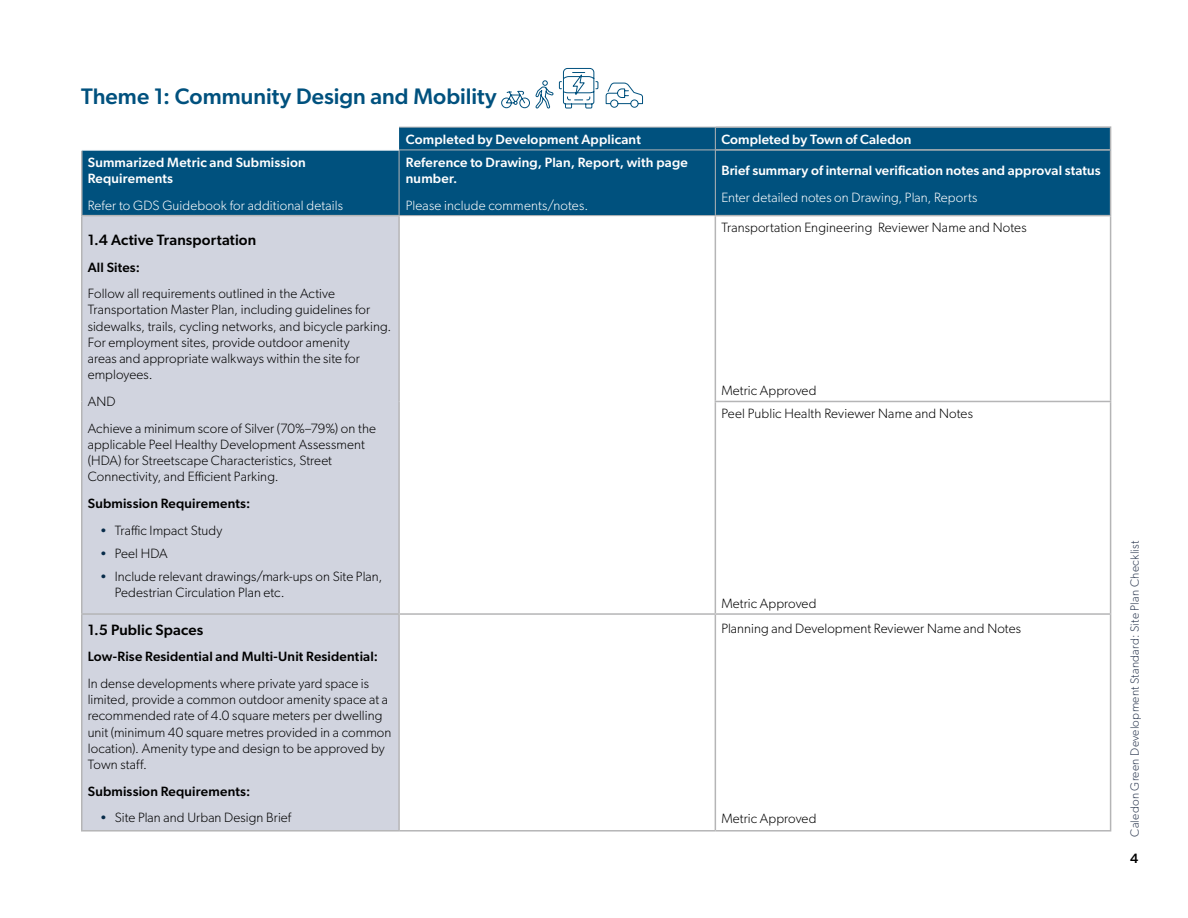
<style>
.page{position:relative;width:1188px;height:918px;background:#fff}
.page>*{position:absolute;margin:0;border:0;box-sizing:border-box;transform-origin:0 0}
.Body{font:500 22.5px "Gibson";color:#00517e}
.Body-2{font:500 15px "Gibson";letter-spacing:.01em;color:#000}
.Body-3{font:300 13.5px/16.2px "Gibson";letter-spacing:.005em;color:#000}
.Body-4{font:500 13.5px/16.2px "Gibson";letter-spacing:.01em;color:#fff}
.Body-5{font:300 13.5px "Gibson";letter-spacing:.01em;color:#fff}
.Body-6{font:500 13.5px "Gibson";letter-spacing:.015em;color:#000}
.t1{font:300 12px "Gibson";letter-spacing:.02em;color:#303c53}
.s1{font-family:"Arial";font-weight:700;color:#072b49}
</style>
<div class="page">
<svg style="left:82px;top:128px;width:1028px;height:87px;background:#145e88"></svg>
<div style="left:82px;top:216px;width:316px;height:614px;background:#d1d4df"></div>
<hr style="left:399px;top:127px;width:317px;height:1px;background:#b5b5b6">
<svg style="left:715px;top:127px;width:1px;height:23px"></svg>
<hr style="left:399px;top:150px;width:317px;height:1px;background:#b5b5b6">
<hr style="left:399px;top:150px;width:1px;height:65px;background:#b5b5b6">
<hr style="left:715px;top:150px;width:1px;height:65px;background:#b5b5b6">
<hr style="left:400px;top:215px;width:315px;height:1px;background:#b5b5b6">
<hr style="left:716px;top:126px;width:395px;height:2px;background:#b5b5b6">
<svg style="left:1110px;top:128px;width:1px;height:21px"></svg>
<hr style="left:81px;top:151px;width:1px;height:64px;background:#b5b5b6">
<hr style="left:716px;top:149px;width:395px;height:2px;background:#b5b5b6">
<hr style="left:1110px;top:151px;width:1px;height:64px;background:#b5b5b6">
<hr style="left:81px;top:215px;width:319px;height:1px;background:#b5b5b6">
<hr style="left:715px;top:215px;width:396px;height:1px;background:#b5b5b6">
<hr style="left:715px;top:402px;width:1px;height:211px;background:#b5b5b6">
<hr style="left:1110px;top:402px;width:1px;height:211px;background:#b5b5b6">
<hr style="left:81px;top:216px;width:1px;height:185px;background:#b5b5b6">
<hr style="left:398px;top:216px;width:2px;height:185px;background:#b5b5b6">
<hr style="left:715px;top:216px;width:1px;height:185px;background:#b5b5b6">
<hr style="left:1110px;top:216px;width:1px;height:185px;background:#b5b5b6">
<hr style="left:81px;top:401px;width:1px;height:212px;background:#b5b5b6">
<hr style="left:398px;top:401px;width:2px;height:212px;background:#b5b5b6">
<hr style="left:715px;top:401px;width:396px;height:1px;background:#b5b5b6">
<hr style="left:81px;top:613px;width:318px;height:2px;background:#b5b5b6">
<hr style="left:81px;top:615px;width:1px;height:215px;background:#b5b5b6">
<hr style="left:399px;top:613px;width:316px;height:2px;background:#b5b5b6">
<hr style="left:398px;top:615px;width:2px;height:215px;background:#b5b5b6">
<hr style="left:715px;top:613px;width:396px;height:2px;background:#b5b5b6">
<hr style="left:715px;top:615px;width:1px;height:215px;background:#b5b5b6">
<hr style="left:1110px;top:615px;width:1px;height:215px;background:#b5b5b6">
<hr style="left:81px;top:830px;width:318px;height:2px;background:#b5b5b6">
<hr style="left:399px;top:830px;width:316px;height:2px;background:#b5b5b6">
<hr style="left:715px;top:830px;width:396px;height:2px;background:#b5b5b6">
<hr style="left:81px;top:149px;width:318px;height:2px;background:#fff">
<svg style="left:501px;top:68px;width:142px;height:41px"></svg>
<p class="Body" style="left:81px;top:83px;width:417px">Theme 1: Community Design and Mobility</p>
<p class="Body-4" style="left:88px;top:154px;width:220px">Summarized Metric and Submission<br>Requirements</p>
<p class="Body-5" style="left:88px;top:197px;width:257px">Refer to GDS Guidebook for additional details</p>
<p class="Body-2" style="left:88px;top:231px;width:170px">1.4 Active Transportation</p>
<p class="Body-6" style="left:88px;top:259px;width:54px">All Sites:</p>
<p class="Body-3" style="left:88px;top:285px;width:305px">Follow all requirements outlined in the Active Transportation Master Plan, including guidelines for sidewalks, trails, cycling networks, and bicycle parking.<br>For employment sites, provide outdoor amenity<br>areas and appropriate walkways within the site for employees.</p>
<p class="Body-3" style="left:88px;top:393px;width:29px">AND</p>
<p class="Body-3" style="left:88px;top:420px;width:290px">Achieve a minimum score of Silver (70%–79%) on the applicable Peel Healthy Development Assessment (HDA) for Streetscape Characteristics, Street Connectivity, and Efficient Parking.</p>
<p class="Body-6" style="left:88px;top:495px;width:164px">Submission Requirements:</p>
<p class="Body-3" style="left:101px;top:522px;width:123px"><span class="s1">•</span> Traffic Impact Study</p>
<p class="Body-3" style="left:101px;top:545px;width:68px"><span class="s1">•</span> Peel HDA</p>
<p class="Body-3" style="left:115px;top:568px;width:269px;text-indent:-14px"><span class="s1">•</span> Include relevant drawings/mark-ups on Site Plan,<br>Pedestrian Circulation Plan etc.</p>
<p class="Body-2" style="left:88px;top:620px;width:117px">1.5 Public Spaces</p>
<p class="Body-6" style="left:88px;top:648px;width:292px">Low-Rise Residential and Multi-Unit Residential:</p>
<p class="Body-3" style="left:88px;top:675px;width:305px">In dense developments where private yard space is limited, provide a common outdoor amenity space at a recommended rate of 4.0 square meters per dwelling unit (minimum 40 square metres provided in a common location). Amenity type and design to be approved by Town staff.</p>
<p class="Body-6" style="left:88px;top:783px;width:164px">Submission Requirements:</p>
<p class="Body-3" style="left:101px;top:809px;width:191px"><span class="s1">•</span> Site Plan and Urban Design Brief</p>
<p class="Body-4" style="left:406px;top:131px;width:237px">Completed by Development Applicant</p>
<p class="Body-4" style="left:721px;top:131px;width:191px">Completed by Town of Caledon</p>
<p class="Body-4" style="left:406px;top:154px;width:284px">Reference to Drawing, Plan, Report, with page number.</p>
<p class="Body-5" style="left:406px;top:197px;width:184px">Please include comments/notes.</p>
<p class="Body-4" style="left:721px;top:162px;width:381px">Brief summary of internal verification notes and approval status</p>
<p class="Body-5" style="left:721px;top:189px;width:258px">Enter detailed notes on Drawing, Plan, Reports</p>
<p class="Body-3" style="left:721px;top:220px;width:307px">Transportation Engineering Reviewer Name and Notes</p>
<p class="Body-3" style="left:721px;top:383px;width:97px">Metric Approved</p>
<p class="Body-3" style="left:721px;top:405px;width:253px">Peel Public Health Reviewer Name and Notes</p>
<p class="Body-3" style="left:721px;top:595px;width:97px">Metric Approved</p>
<p class="Body-3" style="left:721px;top:620px;width:301px">Planning and Development Reviewer Name and Notes</p>
<p class="Body-3" style="left:721px;top:810px;width:97px">Metric Approved</p>
<p class="t1" style="left:1128px;top:837px;width:298px;rotate:-90deg">Caledon Green Development Standard: Site Plan Checklist</p>
<p class="Body-6" style="left:1130px;top:850px;width:10px">4</p>
</div>
